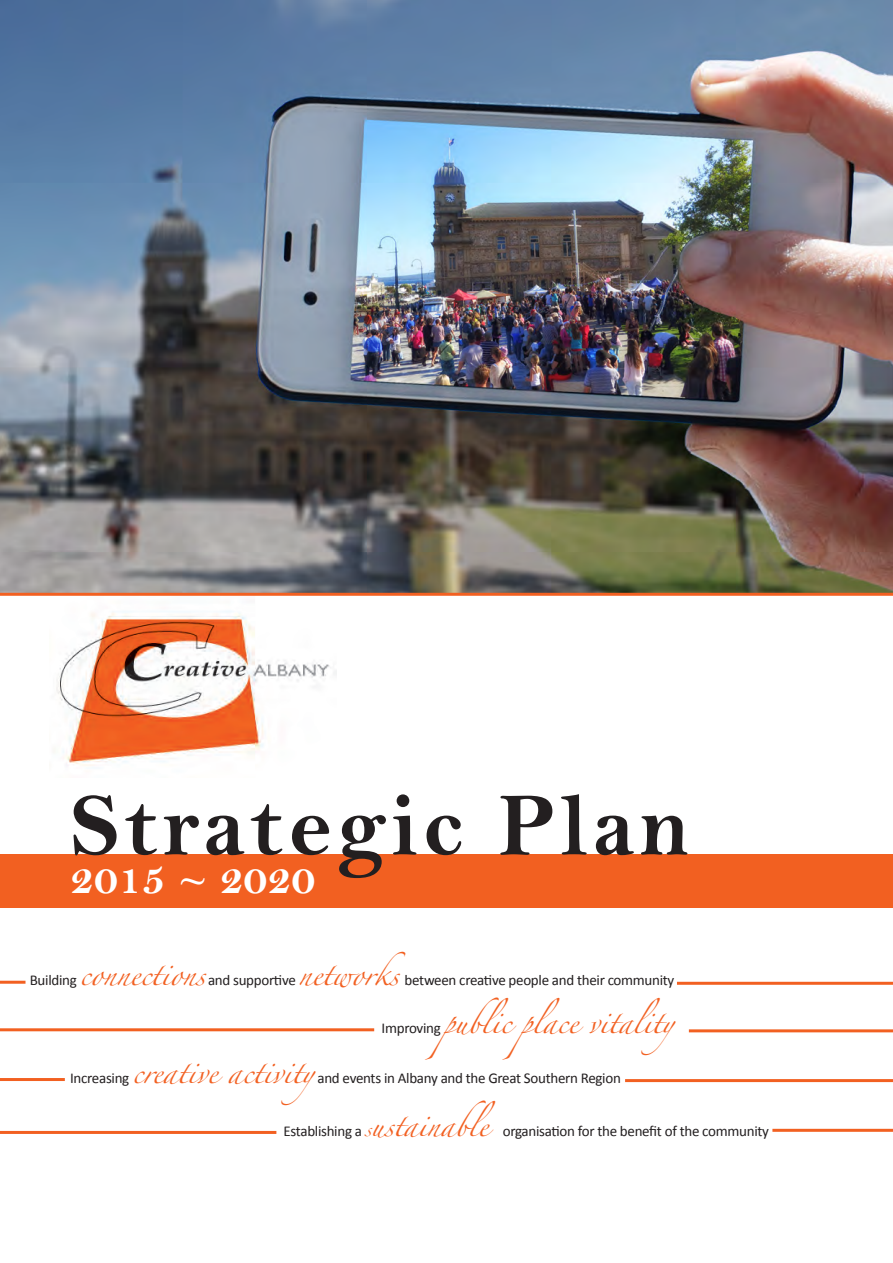
<style>
.page{position:relative;width:893px;height:1263px;background:#fff}
.page>*{position:absolute;margin:0;border:0;box-sizing:border-box;transform-origin:0 0}
.t1{font:90px "Bell MT Bold";letter-spacing:.05em;color:#231f20}
.t2{font:45px "Bell MT Bold";color:#fff}
.Bullet{font:21px "Zapfino";letter-spacing:-.02em;color:#f26021}
.Bullet-2{font:15px "Calibri";letter-spacing:-.02em;color:#231f20}
.s1{font-family:"Zapfino";font-size:21px;color:#f26021}
.s2{font-family:"Calibri";font-size:15px;color:#231f20}
.s3{font-family:"Zapfino";color:#f26021}
</style>
<div class="page">
<img style="left:0;top:0;width:893px;height:593px">
<img style="left:54px;top:611px;width:282px;height:155px">
<div style="left:0;top:854px;width:893px;height:54px;background:#f26021"></div>
<hr style="left:677px;top:982px;width:216px;height:3px;background:#f26021">
<hr style="left:689px;top:1029px;width:204px;height:3px;background:#f26021">
<hr style="left:625px;top:1079px;width:268px;height:3px;background:#f26021">
<hr style="left:772px;top:1129px;width:121px;height:3px;background:#f26021">
<hr style="left:0;top:981px;width:26px;height:3px;background:#f26021">
<hr style="left:0;top:1028px;width:374px;height:3px;background:#f26021">
<hr style="left:0;top:1078px;width:65px;height:3px;background:#f26021">
<hr style="left:0;top:1131px;width:276px;height:3px;background:#f26021">
<hr style="left:0;top:593px;width:893px;height:3px;background:#f26021">
<p class="t1" style="left:71px;top:772px;width:620px">Strategic Plan</p>
<p class="t2" style="left:70px;top:851px;width:247px">2015 ~ 2020</p>
<p class="Bullet-2" style="left:30px;top:971px;width:646px">Building <span class="s1">connections</span> and supportive <span class="s1">networks</span> between creative people and their community</p>
<p class="Bullet" style="left:382px;top:1014px;width:316px"><span class="s2">Improving</span> public place vitality</p>
<p class="Bullet-2" style="left:70px;top:1069px;width:552px">Increasing <span class="s1">creative activity</span>and events in Albany and the Great Southern Region</p>
<p class="Bullet-2" style="left:283px;top:1121px;width:487px">Establishing a <span class="s3">s</span><span class="s1">ustainable</span> organisation for the benefit of the community</p>
</div>
